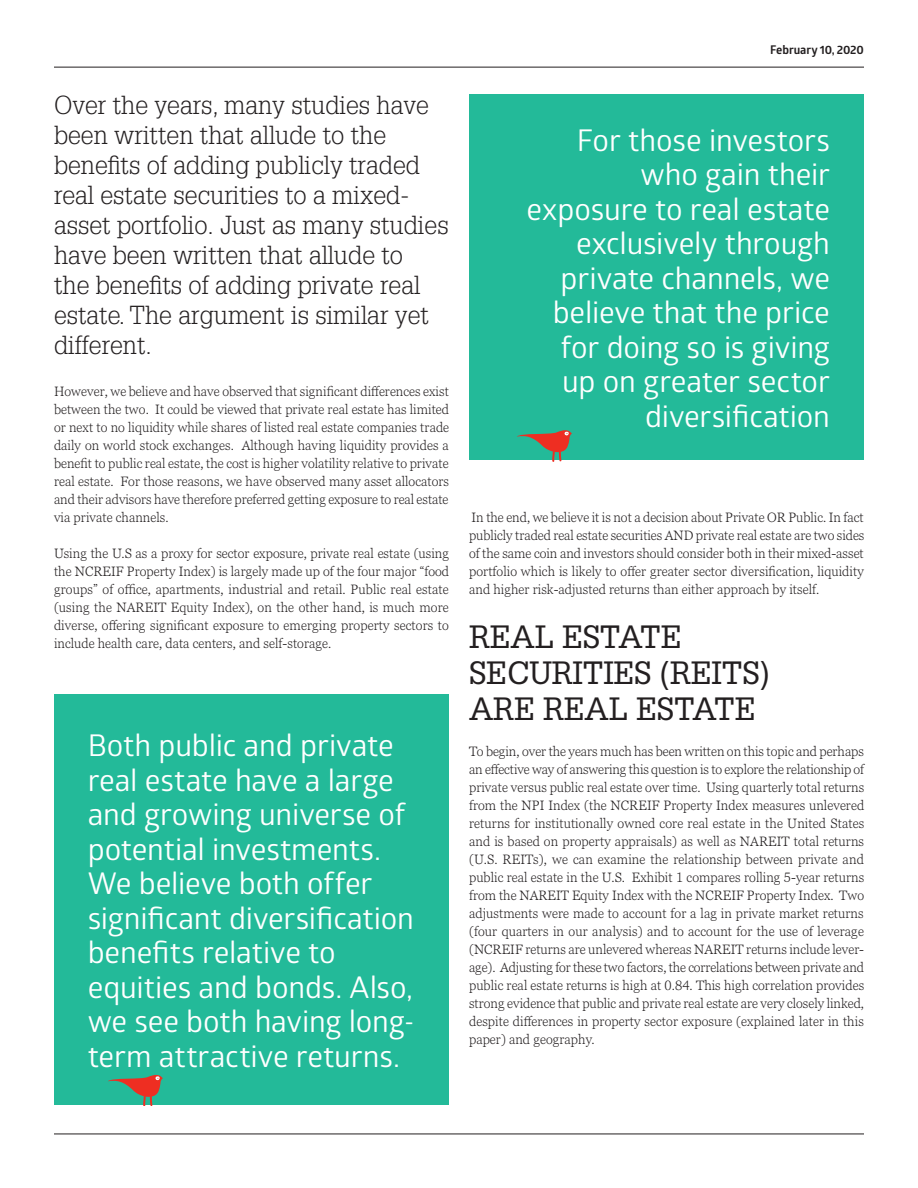
<style>
.page{position:relative;width:918px;height:1188px;background:#fff}
.page>*{position:absolute;margin:0;border:0;box-sizing:border-box;transform-origin:0 0}
.Titre_-_KEY_POINT{font:31.5px/36px "Glypha";letter-spacing:-.01em;color:#231f20}
.BOITE_WE_BELIEVE{font:30px/34.5px "Glober";letter-spacing:-.005em;color:#fff;text-align:right}
.Sous-titre_KEY_POINT{font:300 25.5px/30px "Glypha";color:#231f20}
.texte_courant{font:300 13.5px/18px "Georgia Pro";letter-spacing:.005em;color:#231f20;text-align:justify}
.t1{font:700 12px "Glober";letter-spacing:-.01em;color:#231f20}
</style>
<div class="page">
<hr style="left:54px;top:1134px;width:810px;height:1px;background:#231f20">
<div style="left:469px;top:94px;width:395px;height:366px;background:#23ba99"></div>
<svg style="left:517px;top:430px;width:55px;height:32px"></svg>
<div style="left:54px;top:694px;width:395px;height:412px;background:#23ba99"></div>
<svg style="left:108px;top:1075px;width:55px;height:30px"></svg>
<hr style="left:54px;top:67px;width:810px;height:1px;background:#231f20">
<p class="Sous-titre_KEY_POINT" style="left:54px;top:90px;width:396px">Over the years, many studies have been written that allude to the benefits of adding publicly traded real estate securities to a mixed&shy;asset portfolio. Just as many studies have been written that allude to<br>the benefits of adding private real estate. The argument is similar yet different.</p>
<p class="texte_courant" style="left:54px;top:383px;width:397px">However, we believe and have observed that significant differences exist between the two. It could be viewed that private real estate has limited or next to no liquidity while shares of listed real estate companies trade daily on world stock exchanges. Although having liquidity provides a benefit to public real estate, the cost is higher volatility relative to private real estate. For those reasons, we have observed many asset allocators and their advisors have therefore preferred getting exposure to real estate via private channels.</p>
<p class="texte_courant" style="left:54px;top:545px;width:397px">Using the U.S as a proxy for sector exposure, private real estate (using the NCREIF Property Index) is largely made up of the four major “food groups” of office, apartments, industrial and retail. Public real estate (using the NAREIT Equity Index), on the other hand, is much more diverse, offering significant exposure to emerging property sectors to include health care, data centers, and self-storage.</p>
<p class="BOITE_WE_BELIEVE" style="left:88px;top:727px;width:329px;text-align:left">Both public and private real estate have a large and growing universe of potential investments.<br>We believe both offer significant diversification benefits relative to equities and bonds. Also, we see both having long&shy;term attractive returns.</p>
<p class="t1" style="left:770px;top:41px;width:95px">February 10, 2020</p>
<p class="BOITE_WE_BELIEVE" style="left:527px;top:122px;width:305px">For those investors who gain their exposure to real estate exclusively through private channels, we believe that the price for doing so is giving up on greater sector diversification</p>
<p class="texte_courant" style="left:469px;top:509px;width:397px">In the end, we believe it is not a decision about Private OR Public. In fact publicly traded real estate securities AND private real estate are two sides of the same coin and investors should consider both in their mixed-asset portfolio which is likely to offer greater sector diversification, liquidity and higher risk-adjusted returns than either approach by itself.</p>
<p class="Titre_-_KEY_POINT" style="left:469px;top:618px;width:302px">REAL ESTATE<br>SECURITIES (REITS)<br>ARE REAL ESTATE</p>
<p class="texte_courant" style="left:469px;top:743px;width:397px">To begin, over the years much has been written on this topic and perhaps an effective way of answering this question is to explore the relationship of private versus public real estate over time. Using quarterly total returns from the NPI Index (the NCREIF Property Index measures unlevered returns for institutionally owned core real estate in the United States and is based on property appraisals) as well as NAREIT total returns (U.S. REITs), we can examine the relationship between private and public real estate in the U.S. Exhibit 1 compares rolling 5-year returns from the NAREIT Equity Index with the NCREIF Property Index. Two adjustments were made to account for a lag in private market returns (four quarters in our analysis) and to account for the use of leverage (NCREIF returns are unlevered whereas NAREIT returns include lever&shy;age). Adjusting for these two factors, the correlations between private and public real estate returns is high at 0.84. This high correlation provides strong evidence that public and private real estate are very closely linked, despite differences in property sector exposure (explained later in this paper) and geography.</p>
</div>
